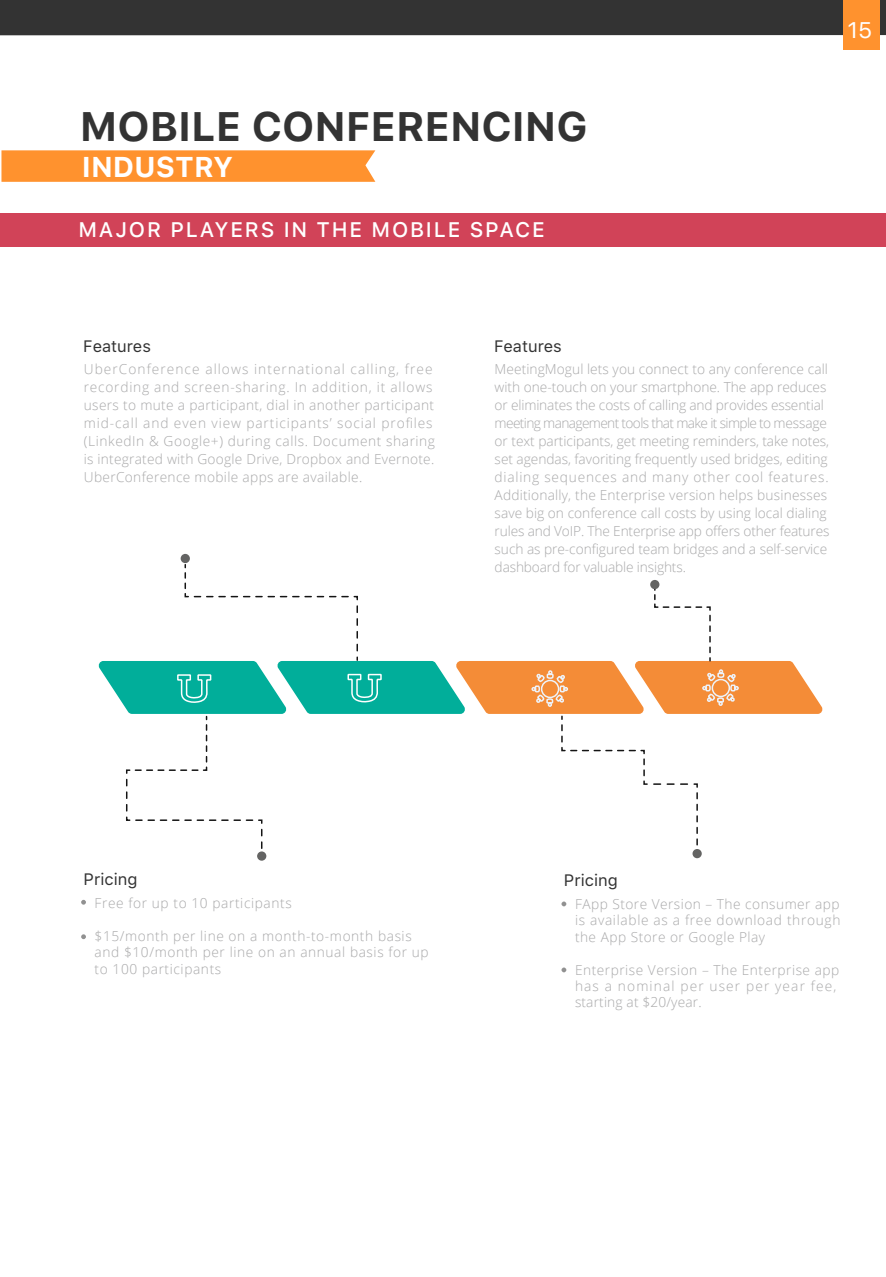
<style>
.page{position:relative;width:886px;height:1277px;background:#fff}
.page>*{position:absolute;margin:0;border:0;box-sizing:border-box;transform-origin:0 0}
.t1{font:700 40.95px "SFUI Text";color:#333}
.t2{font:700 28.5px "SFUI Text";color:#fff}
.t3{font:22.5px "SFUI Text";color:#fff}
.t4{font:500 21px "SFUI Text";letter-spacing:.085em;color:#fff}
.t5{font:16.5px "SFUI Text";color:#333}
.t6{font:300 13.65px/18px "Open Sans";letter-spacing:-.005em;color:#a8a8a9}
.t7{font:300 13.65px/18px "Open Sans";letter-spacing:.045em;color:#a8a8a9}
.t8{font:300 13.65px/16.5px "Open Sans";letter-spacing:.015em;color:#a8a8a9;text-align:justify}
.t9{font:300 13.65px/16.5px "Open Sans";letter-spacing:.04em;color:#a8a8a9}
</style>
<div class="page">
<svg style="left:1px;top:150px;width:374px;height:32px;background:#ff9534"></svg>
<div style="left:1px;top:213px;width:885px;height:34px;background:#d14358"></div>
<div style="left:181px;top:554px;width:9px;height:9px;background:#646463;border-radius:50%"></div>
<svg style="left:561px;top:901px;width:5px;height:5px"></svg>
<svg style="left:561px;top:967px;width:5px;height:5px"></svg>
<div style="left:257px;top:851px;width:9px;height:10px;background:#646463;border-radius:50%"></div>
<svg style="left:98px;top:565px;width:725px;height:292px"></svg>
<svg style="left:81px;top:900px;width:5px;height:5px"></svg>
<svg style="left:81px;top:934px;width:5px;height:5px"></svg>
<div style="left:0;top:0;width:886px;height:35px;background:#333"></div>
<div style="left:843px;top:0;width:36px;height:49px;background:#ff922e"></div>
<h1 class="t1" style="left:80px;top:97px;width:509px">MOBILE CONFERENCING</h1>
<h2 class="t2" style="left:82px;top:146px;width:153px">INDUSTRY</h2>
<h3 class="t4" style="left:78px;top:215px;width:468px">MAJOR PLAYERS IN THE MOBILE SPACE</h3>
<h3 class="t3" style="left:847px;top:14px;width:26px">15</h3>
<p class="t5" style="left:83px;top:334px;width:69px">Features</p>
<p class="t7" style="left:84px;top:360px;width:353px">UberConference allows international calling, free recording and screen-sharing. In addition, it allows users to mute a participant, dial in another participant mid-call and even view participants’ social profiles (LinkedIn &amp; Google+) during calls. Document sharing is integrated with Google Drive, Dropbox and Evernote.<br>UberConference mobile apps are available.</p>
<p class="t5" style="left:494px;top:334px;width:69px">Features</p>
<p class="t6" style="left:495px;top:360px;width:336px">MeetingMogul lets you connect to any conference call with one-touch on your smartphone. The app reduces or eliminates the costs of calling and provides essential meeting management tools that make it simple to message or text participants, get meeting reminders, take notes, set agendas, favoriting frequently used bridges, editing dialing sequences and many other cool features.<br>Additionally, the Enterprise version helps businesses save big on conference call costs by using local dialing rules and VoIP. The Enterprise app offers other features such as pre-configured team bridges and a self-service dashboard for valuable insights.</p>
<p class="t5" style="left:84px;top:868px;width:55px">Pricing</p>
<p class="t7" style="left:95px;top:894px;width:199px">Free for up to 10 participants</p>
<p class="t7" style="left:95px;top:927px;width:336px;line-height:16.5px">$15/month per line on a month-to-month basis and $10/month per line on an annual basis for up to 100 participants</p>
<p class="t5" style="left:564px;top:868px;width:55px">Pricing</p>
<p class="t8" style="left:575px;top:895px;width:267px">FApp Store Version – The consumer app is available as a free download through the App Store or Google Play</p>
<p class="t9" style="left:575px;top:961px;width:266px">Enterprise Version – The Enterprise app has a nominal per user per year fee, starting at $20/year.</p>
</div>
